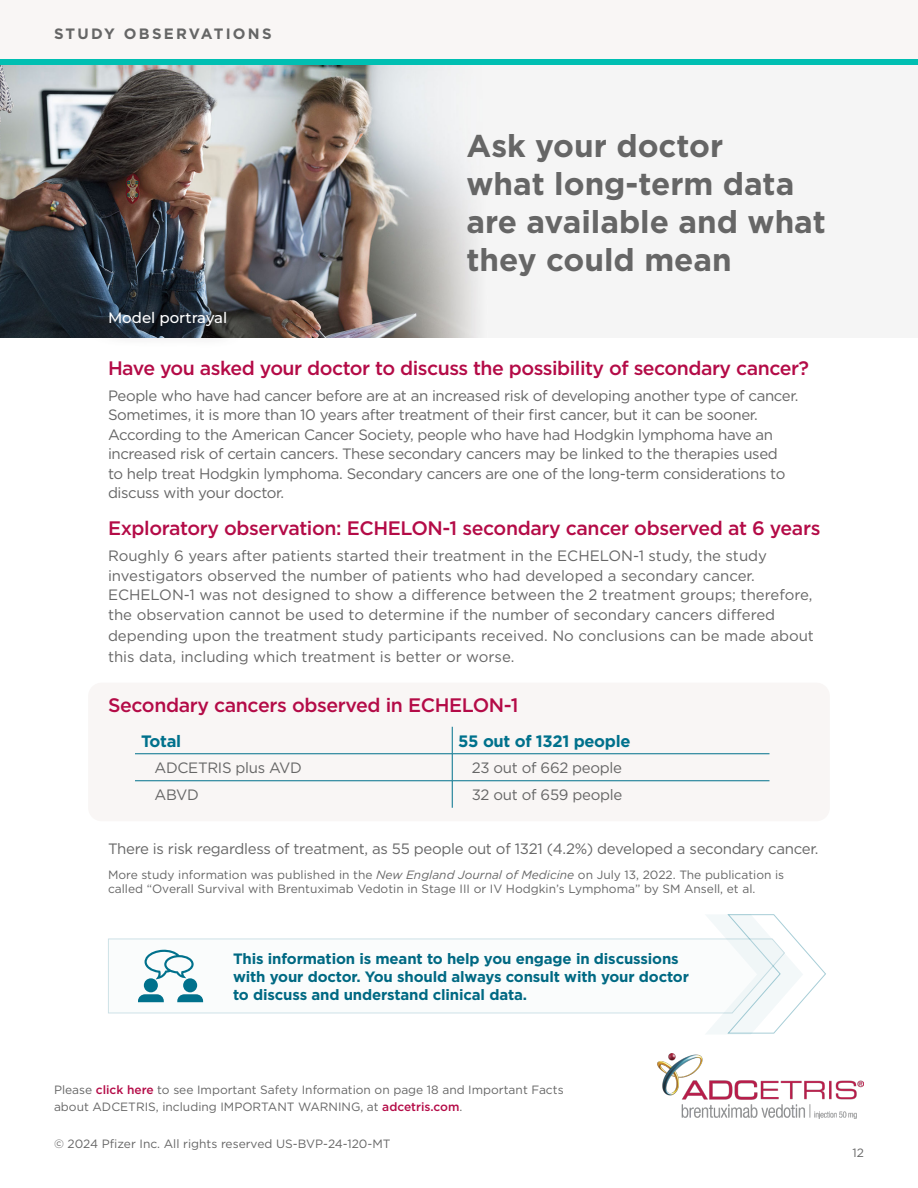
<style>
.page{position:relative;width:918px;height:1188px;background:#fff}
.page>*{position:absolute;margin:0;border:0;box-sizing:border-box;transform-origin:0 0}
.t1{font:700 31.5px/37.8px "Gotham";color:#666}
.t2{font:500 19.5px "Gotham";letter-spacing:-.025em;color:#b40b47}
.Body-ExtraSpaceAfter{font:700 16.5px "Gotham";letter-spacing:-.02em;color:#00718c}
.Body-ExtraSpaceAfter-2{font:15px/19.5px "Gotham";letter-spacing:-.025em;color:#666}
.Body_Small{font:15px/19.5px "Gotham";color:#666}
.t3{font:700 15px/18px "Gotham";letter-spacing:-.01em;color:#006983}
.Body_Small-2{font:15px "Gotham";letter-spacing:-.02em;color:#666}
.t4{font:700 15px "Gotham";letter-spacing:.15em;color:#666}
.Body-ExtraSpaceAfter-3{font:500 15px "Montserrat";color:#fff}
.Body{font:12px/16.5px "Gotham";color:#666}
.s1{font-style:italic}
.s2{font-weight:500;color:#b40b47}
</style>
<div class="page">
<div style="left:0;top:0;width:918px;height:65px;background:#f9f6f5"></div>
<img style="left:657px;top:1053px;width:207px;height:66px">
<div style="left:0;top:60px;width:918px;height:5px;background:#00bfb2"></div>
<img style="left:0;top:65px;width:487px;height:273px">
<div style="left:85px;top:289px;width:165px;height:60px;background:#231f20;opacity:.75"></div>
<div style="left:88px;top:683px;width:742px;height:138px;background:#f9f6f5;border-radius:14px"></div>
<hr style="left:135px;top:754px;width:317px;height:1px;background:#00718c">
<hr style="left:452px;top:754px;width:318px;height:1px;background:#00718c">
<hr style="left:135px;top:781px;width:317px;height:1px;background:#00718c">
<hr style="left:452px;top:781px;width:318px;height:1px;background:#00718c">
<svg style="left:452px;top:727px;width:1px;height:81px"></svg>
<svg style="left:706px;top:914px;width:120px;height:120px"></svg>
<svg style="left:108px;top:938px;width:678px;height:76px"></svg>
<svg style="left:144px;top:949px;width:50px;height:30px"></svg>
<div style="left:144px;top:978px;width:14px;height:14px;background:#00718c;border-radius:50%"></div>
<svg style="left:138px;top:994px;width:26px;height:8px"></svg>
<div style="left:183px;top:978px;width:14px;height:14px;background:#00718c;border-radius:50%"></div>
<svg style="left:177px;top:994px;width:26px;height:8px"></svg>
<p class="t4" style="left:54px;top:23px;width:219px">STUDY OBSERVATIONS</p>
<p class="Body-ExtraSpaceAfter-3" style="left:108px;top:307px;width:121px">Model portrayal</p>
<p class="t1" style="left:466px;top:127px;width:361px">Ask your doctor<br>what long-term data are available and what they could mean</p>
<h2 class="t2" style="left:108px;top:355px;width:703px">Have you asked your doctor to discuss the possibility of secondary cancer?</h2>
<p class="Body-ExtraSpaceAfter-2" style="left:108px;top:385px;width:692px">People who have had cancer before are at an increased risk of developing another type of cancer.<br>Sometimes, it is more than 10 years after treatment of their first cancer, but it can be sooner.<br>According to the American Cancer Society, people who have had Hodgkin lymphoma have an increased risk of certain cancers. These secondary cancers may be linked to the therapies used<br>to help treat Hodgkin lymphoma. Secondary cancers are one of the long-term considerations to discuss with your doctor.</p>
<h2 class="t2" style="left:108px;top:515px;width:714px">Exploratory observation: ECHELON-1 secondary cancer observed at 6 years</h2>
<p class="Body_Small" style="left:108px;top:546px;width:706px">Roughly 6 years after patients started their treatment in the ECHELON-1 study, the study investigators observed the number of patients who had developed a secondary cancer.<br>ECHELON-1 was not designed to show a difference between the 2 treatment groups; therefore, the observation cannot be used to determine if the number of secondary cancers differed</p>
<p class="Body_Small" style="left:108px;top:625px;width:708px;line-height:21px">depending upon the treatment study participants received. No conclusions can be made about this data, including which treatment is better or worse.</p>
<h2 class="t2" style="left:108px;top:692px;width:412px">Secondary cancers observed in ECHELON-1</h2>
<p class="Body-ExtraSpaceAfter" style="left:141px;top:730px;width:42px">Total</p>
<p class="Body-ExtraSpaceAfter" style="left:458px;top:730px;width:174px">55 out of 1321 people</p>
<p class="Body-ExtraSpaceAfter-2" style="left:154px;top:758px;width:149px">ADCETRIS plus AVD</p>
<p class="Body-ExtraSpaceAfter-2" style="left:472px;top:758px;width:152px">23 out of 662 people</p>
<p class="Body-ExtraSpaceAfter-2" style="left:154px;top:785px;width:46px">ABVD</p>
<p class="Body-ExtraSpaceAfter-2" style="left:472px;top:785px;width:152px">32 out of 659 people</p>
<p class="Body_Small-2" style="left:108px;top:839px;width:712px">There is risk regardless of treatment, as 55 people out of 1321 (4.2%) developed a secondary cancer.</p>
<p class="Body" style="left:108px;top:867px;width:678px;line-height:14.4px">More study information was published in the <span class="s1">New England Journal of Medicine</span> on July 13, 2022. The publication is called “Overall Survival with Brentuximab Vedotin in Stage III or IV Hodgkin’s Lymphoma” by SM Ansell, et al.</p>
<p class="t3" style="left:233px;top:950px;width:457px">This information is meant to help you engage in discussions with your doctor. You should always consult with your doctor to discuss and understand clinical data.</p>
<p class="Body" style="left:54px;top:1082px;width:511px">Please <span class="s2">click here</span> to see Important Safety Information on page 18 and Important Facts about ADCETRIS, including IMPORTANT WARNING, at <span class="s2">adcetris.com</span>.</p>
<p class="Body" style="left:54px;top:1135px;width:338px">© 2024 Pfizer Inc. All rights reserved US-BVP-24-120-MT</p>
<p class="Body" style="left:853px;top:1144px;width:13px">12</p>
</div>
